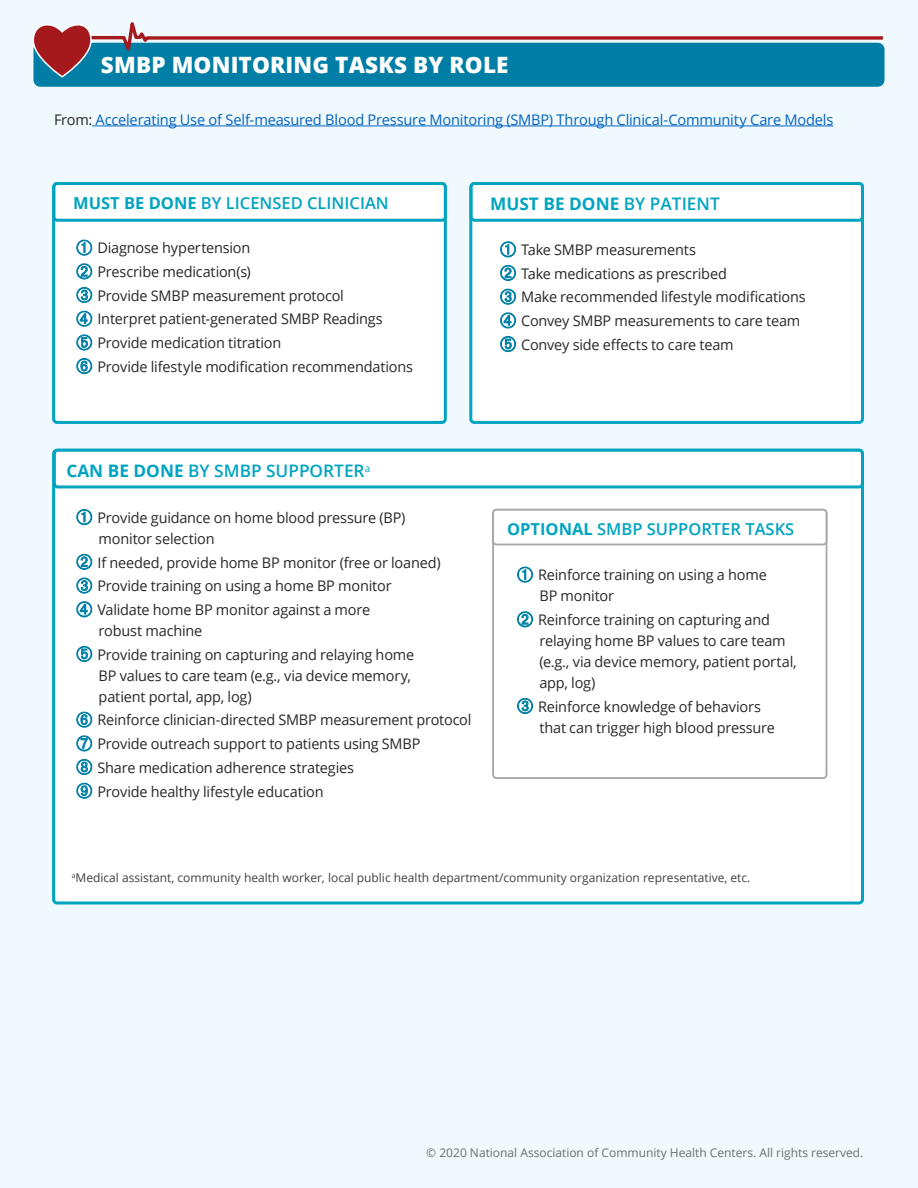
<style>
.page{position:relative;width:918px;height:1188px;background:#eff9fe}
.page>*{position:absolute;margin:0;border:0;box-sizing:border-box;transform-origin:0 0}
.t1{font:800 22.5px "Open Sans";letter-spacing:.005em;color:#fff}
.t2{font:600 17.25px "Open Sans";color:#00a4c0}
.t3{font:700 17.25px "Open Sans";color:#00a4c0}
.t4{font:600 16.5px "Open Sans";color:#00a4c0}
.t5{font:14.7px/23.7px "Open Sans";letter-spacing:-.015em;color:#292829}
.t6{font:14.7px "Open Sans";letter-spacing:-.015em;color:#0563c1}
.t7{font:12px "Open Sans";color:#414042}
.t8{font:12px "Open Sans";color:#6d6e71}
.s1{color:#292829}
.s2{font-weight:700}
.s3{color:#007ea5}
.s4{font-weight:600}
</style>
<div class="page">
<div style="left:54px;top:450px;width:808px;height:453px;background:#fff;border-radius:4px"></div>
<div style="left:53px;top:449px;width:811px;height:39px;border:3px solid #00a4c0;border-radius:4px"></div>
<div style="left:471px;top:184px;width:392px;height:238px;background:#fff;border-radius:4px"></div>
<div style="left:469px;top:182px;width:395px;height:242px;border:3px solid #00a4c0;border-radius:4px"></div>
<div style="left:470px;top:182px;width:394px;height:40px;border:3px solid #00a4c0;border-radius:4px"></div>
<hr style="left:92px;top:126px;width:741px;height:1px;background:#0563c1">
<div style="left:54px;top:184px;width:391px;height:238px;background:#fff;border-radius:4px"></div>
<div style="left:52px;top:182px;width:395px;height:242px;border:3px solid #00a4c0;border-radius:4px"></div>
<div style="left:492px;top:509px;width:335px;height:270px;border:2px solid #a7a9ac;border-radius:4px"></div>
<div style="left:492px;top:509px;width:335px;height:36px;border:2px solid #a7a9ac;border-radius:4px"></div>
<div style="left:52px;top:182px;width:395px;height:40px;border:3px solid #00a4c0;border-radius:4px"></div>
<div style="left:33px;top:43px;width:852px;height:44px;background:#007ea5;border-radius:7px"></div>
<svg style="left:93px;top:22px;width:792px;height:40px"></svg>
<svg style="left:33px;top:24px;width:60px;height:54px"></svg>
<h1 class="t1" style="left:101px;top:48px;width:409px">SMBP MONITORING TASKS BY ROLE</h1>
<p class="t6" style="left:54px;top:109px;width:781px"><span class="s1">From:</span> Accelerating Use of Self-measured Blood Pressure Monitoring (SMBP) Through Clinical-Community Care Models</p>
<p class="t4" style="left:73px;top:192px;width:317px"><span class="s2">MUST BE DONE</span> BY LICENSED CLINICIAN</p>
<p class="t5" style="left:76px;top:236px;width:338px"><span class="s3">➀</span> Diagnose hypertension<br><span class="s3">➁</span> Prescribe medication(s)<br><span class="s3">➂</span> Provide SMBP measurement protocol<br><span class="s3">➃</span> Interpret patient-generated SMBP Readings<br><span class="s3">➄</span> Provide medication titration<br><span class="s3">➅</span> Provide lifestyle modification recommendations</p>
<p class="t3" style="left:490px;top:191px;width:231px">MUST BE DONE <span class="s4">BY PATIENT</span></p>
<p class="t5" style="left:500px;top:237px;width:307px"><span class="s3">➀</span> Take SMBP measurements<br><span class="s3">➁</span> Take medications as prescribed<br><span class="s3">➂</span> Make recommended lifestyle modifications <span class="s3">➃</span> Convey SMBP measurements to care team <span class="s3">➄</span> Convey side effects to care team</p>
<p class="t2" style="left:66px;top:459px;width:305px"><span class="s2">CAN BE DONE</span> BY SMBP SUPPORTER<sup>a</sup></p>
<p class="t5" style="left:99px;top:507px;width:308px;line-height:21px;text-indent:-22px"><span class="s3">➀</span> Provide guidance on home blood pressure (BP) monitor selection</p>
<p class="t5" style="left:76px;top:550px;width:366px"><span class="s3">➁</span> If needed, provide home BP monitor (free or loaned)<br><span class="s3">➂</span> Provide training on using a home BP monitor<br><span class="s3">➃</span> Validate home BP monitor against a more</p>
<p class="t5" style="left:76px;top:618px;width:340px;text-indent:22px">robust machine<br><span class="s3">➄</span> Provide training on capturing and relaying home</p>
<p class="t5" style="left:99px;top:665px;width:314px;line-height:21px">BP values to care team (e.g., via device memory, patient portal, app, log)</p>
<p class="t5" style="left:76px;top:708px;width:397px"><span class="s3">➅</span> Reinforce clinician-directed SMBP measurement protocol <span class="s3">➆</span> Provide outreach support to patients using SMBP<br><span class="s3">➇</span> Share medication adherence strategies<br><span class="s3">➈</span> Provide healthy lifestyle education</p>
<p class="t4" style="left:507px;top:518px;width:289px"><span class="s2">OPTIONAL</span> SMBP SUPPORTER TASKS</p>
<p class="t5" style="left:539px;top:564px;width:229px;line-height:21px;text-indent:-22px"><span class="s3">➀</span> Reinforce training on using a home<br>BP monitor</p>
<p class="t5" style="left:539px;top:609px;width:259px;line-height:21px;text-indent:-23px"><span class="s3">➁</span> Reinforce training on capturing and relaying home BP values to care team (e.g., via device memory, patient portal, app, log)</p>
<p class="t5" style="left:539px;top:696px;width:237px;line-height:21px;text-indent:-22px"><span class="s3">➂</span> Reinforce knowledge of behaviors that can trigger high blood pressure</p>
<p class="t7" style="left:72px;top:869px;width:680px"><sup>a</sup>Medical assistant, community health worker, local public health department/community organization representative, etc.</p>
<p class="t8" style="left:426px;top:1144px;width:439px">© 2020 National Association of Community Health Centers. All rights reserved.</p>
</div>
